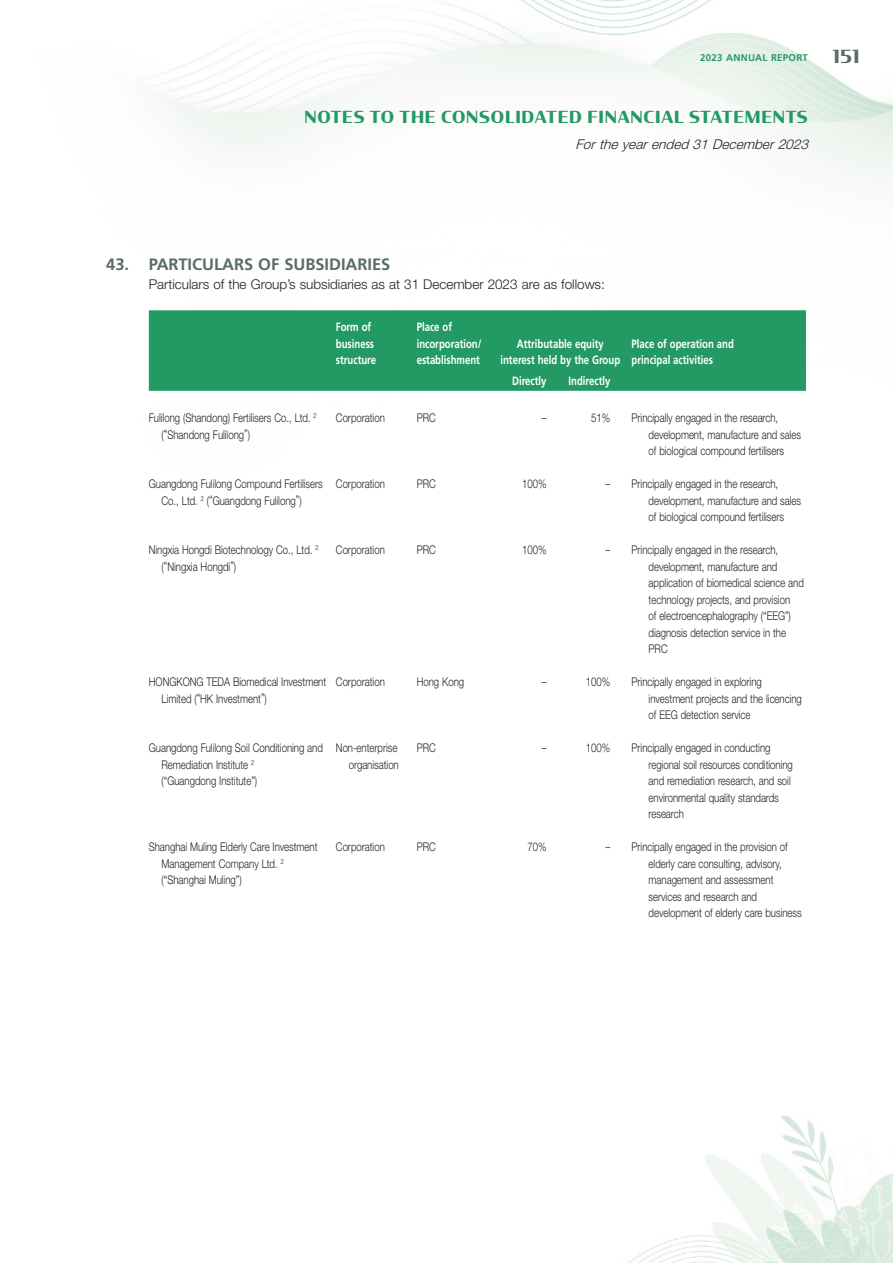
<style>
.page{position:relative;width:893px;height:1263px;background:#fff}
.page>*{position:absolute;margin:0;border:0;box-sizing:border-box;transform-origin:0 0}
.t1{font:700 18px "Condor";color:#586d67}
.t2{font:700 16.5px "Condor";letter-spacing:.045em;color:#239963}
.Heading_1{font:700 16.5px "Frutiger LT Std";color:#586d67}
.Body_Text{font:300 13.5px "Helvetica Neue LT Std";color:#231f20}
.t3{font:italic 300 13.5px "Helvetica Neue LT Std";color:#231f20}
.Body_Text-2{font:300 12px/16.5px "Helvetica Neue LT Std";color:#231f20;scale:.8 1}
.Body_Text-3{font:700 12px/16.5px "Frutiger LT Std";color:#fff;scale:.8 1}
.t4{font:700 9.75px "Frutiger LT Std";letter-spacing:.03em;color:#239963}
</style>
<div class="page">
<img style="left:148px;top:0;width:745px;height:1263px">
<div style="left:149px;top:310px;width:657px;height:81px;background:#239963"></div>
<p class="t4" style="left:700px;top:51px;width:109px">2023 ANNUAL REPORT</p>
<h1 class="t1" style="left:833px;top:45px;width:28px">151</h1>
<h2 class="t2" style="left:304px;top:106px;width:505px">NOTES TO THE CONSOLIDATED FINANCIAL STATEMENTS</h2>
<p class="t3" style="left:575px;top:136px;width:238px">Fortheyearended 31December2023</p>
<p class="Heading_1" style="left:106px;top:254px;width:286px">43. PARTICULARS OF SUBSIDIARIES</p>
<p class="Body_Text" style="left:149px;top:276px;width:458px">Particulars of the Group’s subsidiaries as at 31 December 2023 are as follows:</p>
<p class="Body_Text-3" style="left:336px;top:319px;width:46px">Form of</p>
<p class="Body_Text-3" style="left:336px;top:335px;width:52px">business structure</p>
<p class="Body_Text-3" style="left:417px;top:319px;width:83px">Place of incorporation/ establishment</p>
<p class="Body_Text-3" style="left:517px;top:335px;width:110px">Attributable equity</p>
<p class="Body_Text-3" style="left:500px;top:352px;width:151px">interest held by the Group</p>
<p class="Body_Text-3" style="left:512px;top:373px;width:44px">Directly</p>
<p class="Body_Text-3" style="left:569px;top:373px;width:54px">Indirectly</p>
<p class="Body_Text-3" style="left:632px;top:335px;width:129px">Place of operation and</p>
<p class="Body_Text-3" style="left:632px;top:352px;width:103px">principal activities</p>
<p class="Body_Text-2" style="left:162px;top:410px;width:195px;text-indent:-13px">Fulilong (Shandong) Fertilisers Co., Ltd. <sup>2 </sup>(“Shandong Fulilong”)</p>
<p class="Body_Text-2" style="left:336px;top:410px;width:63px">Corporation</p>
<p class="Body_Text-2" style="left:417px;top:410px;width:25px">PRC</p>
<p class="Body_Text-2" style="left:542px;top:410px;width:8px">–</p>
<p class="Body_Text-2" style="left:591px;top:410px;width:25px">51%</p>
<p class="Body_Text-2" style="left:649px;top:410px;width:192px;text-indent:-17px">Principally engaged in the research, development, manufacture and sales of biological compound fertilisers</p>
<p class="Body_Text-2" style="left:162px;top:476px;width:203px;text-indent:-13px">Guangdong Fulilong Compound Fertilisers<br>Co., Ltd. <sup>2</sup> (“Guangdong Fulilong”)</p>
<p class="Body_Text-2" style="left:336px;top:476px;width:63px">Corporation</p>
<p class="Body_Text-2" style="left:417px;top:476px;width:25px">PRC</p>
<p class="Body_Text-2" style="left:522px;top:476px;width:32px">100%</p>
<p class="Body_Text-2" style="left:605px;top:476px;width:8px">–</p>
<p class="Body_Text-2" style="left:649px;top:476px;width:192px;text-indent:-17px">Principally engaged in the research, development, manufacture and sales of biological compound fertilisers</p>
<p class="Body_Text-2" style="left:162px;top:542px;width:198px;text-indent:-13px">Ningxia Hongdi Biotechnology Co., Ltd. <sup>2 </sup>(“Ningxia Hongdi”)</p>
<p class="Body_Text-2" style="left:336px;top:542px;width:63px">Corporation</p>
<p class="Body_Text-2" style="left:417px;top:542px;width:25px">PRC</p>
<p class="Body_Text-2" style="left:522px;top:542px;width:32px">100%</p>
<p class="Body_Text-2" style="left:605px;top:542px;width:8px">–</p>
<p class="Body_Text-2" style="left:649px;top:542px;width:196px;text-indent:-17px">Principally engaged in the research, development, manufacture and application of biomedical science and technology projects, and provision<br>of electroencephalography (“EEG”) diagnosis detection service in the<br>PRC</p>
<p class="Body_Text-2" style="left:162px;top:674px;width:207px;text-indent:-13px">HONGKONG TEDA Biomedical Investment<br>Limited (“HK Investment”)</p>
<p class="Body_Text-2" style="left:336px;top:674px;width:63px">Corporation</p>
<p class="Body_Text-2" style="left:417px;top:674px;width:61px">Hong Kong</p>
<p class="Body_Text-2" style="left:542px;top:674px;width:8px">–</p>
<p class="Body_Text-2" style="left:586px;top:674px;width:32px">100%</p>
<p class="Body_Text-2" style="left:649px;top:674px;width:193px;text-indent:-17px">Principally engaged in exploring investment projects and the licencing of EEG detection service</p>
<p class="Body_Text-2" style="left:162px;top:740px;width:203px;text-indent:-13px">Guangdong Fulilong Soil Conditioning and<br>Remediation Institute <sup>2<br></sup>(“Guangdong Institute”)</p>
<p class="Body_Text-2" style="left:336px;top:740px;width:80px;text-align:right">Non-enterprise organisation</p>
<p class="Body_Text-2" style="left:417px;top:740px;width:25px">PRC</p>
<p class="Body_Text-2" style="left:542px;top:740px;width:8px">–</p>
<p class="Body_Text-2" style="left:586px;top:740px;width:32px">100%</p>
<p class="Body_Text-2" style="left:649px;top:740px;width:182px;text-indent:-17px">Principally engaged in conducting regional soil resources conditioning and remediation research, and soil environmental quality standards research</p>
<p class="Body_Text-2" style="left:162px;top:839px;width:196px;text-indent:-13px">Shanghai Muling Elderly Care Investment<br>Management Company Ltd. <sup>2 </sup>(“Shanghai Muling”)</p>
<p class="Body_Text-2" style="left:336px;top:839px;width:63px">Corporation</p>
<p class="Body_Text-2" style="left:417px;top:839px;width:25px">PRC</p>
<p class="Body_Text-2" style="left:527px;top:839px;width:25px">70%</p>
<p class="Body_Text-2" style="left:605px;top:839px;width:8px">–</p>
<p class="Body_Text-2" style="left:649px;top:839px;width:193px;text-indent:-17px">Principally engaged in the provision of elderly care consulting, advisory, management and assessment services and research and development of elderly care business</p>
</div>
